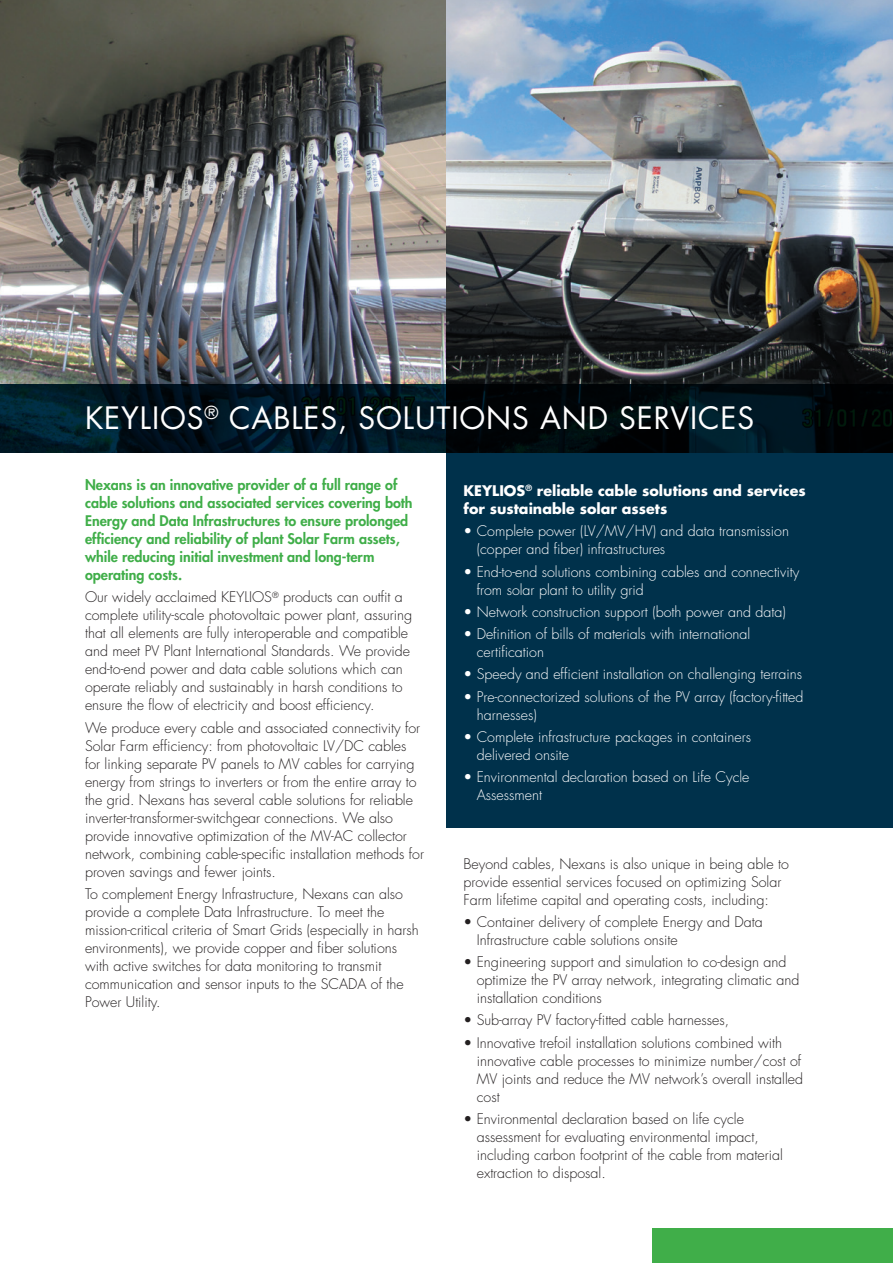
<style>
.page{position:relative;width:893px;height:1263px;background:#fff}
.page>*{position:absolute;margin:0;border:0;box-sizing:border-box;transform-origin:0 0}
.A_-_TITRE{font:30px "Futura Std";letter-spacing:.03em;color:#fff}
.D_-_Texte_Futura_Lig{font:300 14.25px/18px "Futura Std";color:#231f20}
.D_-_Texte_Futura_Lig-2{font:300 14.25px/18px "Futura Std";color:#fff}
.D_-_Texte_Futura_Lig-3{font:800 14.25px/18px "Futura Std";color:#40ae49}
.D_-_Texte_Futura_Lig-4{font:700 14.25px/18px "Futura Std";color:#fff}
</style>
<div class="page">
<div style="left:446px;top:452px;width:447px;height:376px;background:#00314b"></div>
<img style="left:0;top:0;width:446px;height:384px">
<img style="left:446px;top:0;width:447px;height:384px">
<svg style="left:0;top:384px;width:893px;height:68px;background:#001018"></svg>
<div style="left:653px;top:1229px;width:240px;height:34px;background:#40ae49"></div>
<p class="A_-_TITRE" style="left:85px;top:399px;width:671px">KEYLIOS<sup>®</sup> CABLES, SOLUTIONS AND SERVICES</p>
<p class="D_-_Texte_Futura_Lig-3" style="left:85px;top:476px;width:329px">Nexans is an innovative provider of a full range of cable solutions and associated services covering both Energy and Data Infrastructures to ensure prolonged efficiency and reliability of plant Solar Farm assets, while reducing initial investment and long-term operating costs.</p>
<p class="D_-_Texte_Futura_Lig" style="left:85px;top:589px;width:329px">Our widely acclaimed KEYLIOS<sup>®</sup> products can outfit a complete utility-scale photovoltaic power plant, assuring that all elements are fully interoperable and compatible and meet PV Plant International Standards. We provide end-to-end power and data cable solutions which can operate reliably and sustainably in harsh conditions to ensure the flow of electricity and boost efficiency.</p>
<p class="D_-_Texte_Futura_Lig" style="left:85px;top:719px;width:340px">We produce every cable and associated connectivity for Solar Farm efficiency: from photovoltaic LV/DC cables for linking separate PV panels to MV cables for carrying energy from strings to inverters or from the entire array to the grid. Nexans has several cable solutions for reliable inverter-transformer-switchgear connections. We also provide innovative optimization of the MV-AC collector network, combining cable-specific installation methods for proven savings and fewer joints.</p>
<p class="D_-_Texte_Futura_Lig" style="left:85px;top:885px;width:335px">To complement Energy Infrastructure, Nexans can also provide a complete Data Infrastructure. To meet the mission-critical criteria of Smart Grids (especially in harsh environments), we provide copper and fiber solutions with active switches for data monitoring to transmit communication and sensor inputs to the SCADA of the Power Utility.</p>
<p class="D_-_Texte_Futura_Lig-4" style="left:463px;top:482px;width:344px">KEYLIOS<sup>®</sup> reliable cable solutions and services for sustainable solar assets</p>
<p class="D_-_Texte_Futura_Lig-2" style="left:477px;top:523px;width:314px;text-indent:-13px">• Complete power (LV/MV/HV) and data transmission (copper and fiber) infrastructures</p>
<p class="D_-_Texte_Futura_Lig-2" style="left:477px;top:563px;width:324px;text-indent:-13px">• End-to-end solutions combining cables and connectivity from solar plant to utility grid</p>
<p class="D_-_Texte_Futura_Lig-2" style="left:463px;top:603px;width:324px">• Network construction support (both power and data)</p>
<p class="D_-_Texte_Futura_Lig-2" style="left:477px;top:625px;width:275px;text-indent:-13px">• Definition of bills of materials with international certification</p>
<p class="D_-_Texte_Futura_Lig-2" style="left:463px;top:666px;width:340px">• Speedy and efficient installation on challenging terrains</p>
<p class="D_-_Texte_Futura_Lig-2" style="left:477px;top:688px;width:328px;text-indent:-13px">• Pre-connectorized solutions of the PV array (factory-fitted harnesses)</p>
<p class="D_-_Texte_Futura_Lig-2" style="left:477px;top:728px;width:276px;text-indent:-13px">• Complete infrastructure packages in containers delivered onsite</p>
<p class="D_-_Texte_Futura_Lig-2" style="left:477px;top:768px;width:274px;text-indent:-13px">• Environmental declaration based on Life Cycle<br>Assessment</p>
<p class="D_-_Texte_Futura_Lig" style="left:463px;top:855px;width:327px">Beyond cables, Nexans is also unique in being able to provide essential services focused on optimizing Solar<br>Farm lifetime capital and operating costs, including:</p>
<p class="D_-_Texte_Futura_Lig" style="left:477px;top:913px;width:287px;text-indent:-13px">• Container delivery of complete Energy and Data<br>Infrastructure cable solutions onsite</p>
<p class="D_-_Texte_Futura_Lig" style="left:477px;top:953px;width:324px;text-indent:-13px">• Engineering support and simulation to co-design and optimize the PV array network, integrating climatic and installation conditions</p>
<p class="D_-_Texte_Futura_Lig" style="left:463px;top:1011px;width:267px">• Sub-array PV factory-fitted cable harnesses,</p>
<p class="D_-_Texte_Futura_Lig" style="left:477px;top:1034px;width:328px;text-indent:-13px">• Innovative trefoil installation solutions combined with innovative cable processes to minimize number/cost of MV joints and reduce the MV network’s overall installed cost</p>
<p class="D_-_Texte_Futura_Lig" style="left:477px;top:1110px;width:308px;text-indent:-13px">• Environmental declaration based on life cycle assessment for evaluating environmental impact, including carbon footprint of the cable from material extraction to disposal.</p>
</div>
